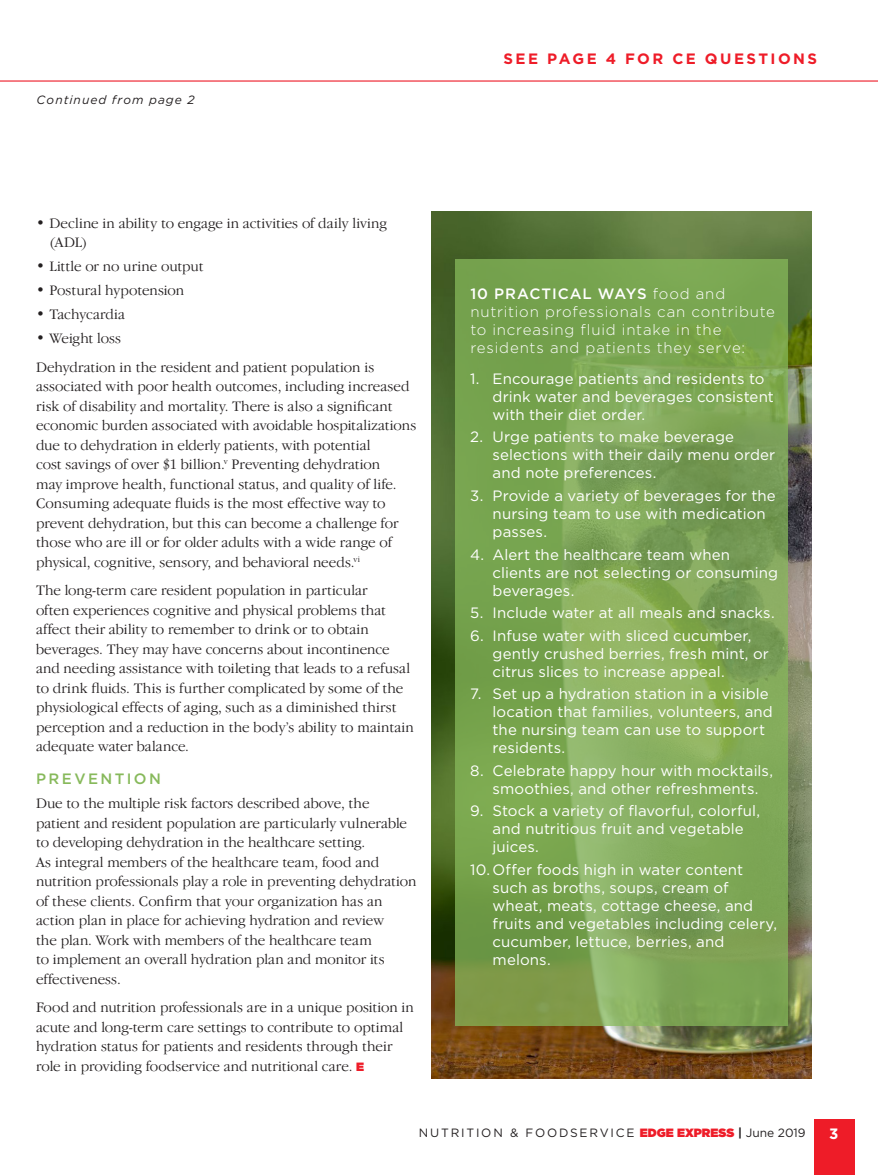
<style>
.page{position:relative;width:878px;height:1175px;background:#fff}
.page>*{position:absolute;margin:0;border:0;box-sizing:border-box;transform-origin:0 0}
.Body_Type{font:300 15px/19.5px "Garamond IT Cby BT";color:#231f20}
.Body_Bullet{font:15px/18px "Gotham";letter-spacing:.005em;color:#fff}
.Body_first_paragraph{font:300 15px/19.5px "Garamond IT Cby BT";color:#231f20}
.Body_Bullet-2{font:300 15px/19.5px "Garamond IT Cby BT";color:#231f20}
.Body_Type-2{font:300 15px/18px "Gotham";letter-spacing:.05em;color:#fff}
.Body-Departments{font:700 15px "Gotham";letter-spacing:.165em;color:#ee1c28}
.Subhead-Level_1{font:500 15px "Gotham";letter-spacing:.16em;color:#87b95b}
.t1{font:700 15px "Gotham";color:#fff}
.t2{font:12px "Gotham";letter-spacing:.15em;color:#231f20}
.t3{font:italic 12px "Gotham";letter-spacing:.09em;color:#231f20}
.s1{font-family:"Gotham";font-weight:900;font-size:12px;color:#ee1c28}
.s2{font-weight:500}
.s3{font-weight:900;color:#ee1c28}
.s4{font-weight:700;font-style:italic}
</style>
<div class="page">
<div style="left:814px;top:1118px;width:40px;height:56px;background:#ee1c28"></div>
<hr style="left:0;top:80px;width:878px;height:2px;background:#ee1c28">
<img style="left:431px;top:211px;width:380px;height:867px">
<svg style="left:455px;top:259px;width:332px;height:767px;background:#7da554"></svg>
<p class="t3" style="left:37px;top:94px;width:159px">Continued from page 2</p>
<p class="Body_Bullet-2" style="left:50px;top:213px;width:339px;text-indent:-14px">• Decline in ability to engage in activities of daily living (ADL)</p>
<p class="Body_Bullet-2" style="left:36px;top:256px;width:169px">• Little or no urine output</p>
<p class="Body_Bullet-2" style="left:36px;top:280px;width:150px">• Postural hypotension</p>
<p class="Body_Bullet-2" style="left:36px;top:304px;width:90px">• Tachycardia</p>
<p class="Body_Bullet-2" style="left:36px;top:328px;width:87px">• Weight loss</p>
<p class="Body_Type" style="left:36px;top:357px;width:382px">Dehydration in the resident and patient population is associated with poor health outcomes, including increased risk of disability and mortality. There is also a significant economic burden associated with avoidable hospitalizations due to dehydration in elderly patients, with potential<br>cost savings of over $1 billion.<sup>v</sup> Preventing dehydration<br>may improve health, functional status, and quality of life.<br>Consuming adequate fluids is the most effective way to prevent dehydration, but this can become a challenge for those who are ill or for older adults with a wide range of physical, cognitive, sensory, and behavioral needs.<sup>vi</sup></p>
<p class="Body_Type" style="left:36px;top:580px;width:379px">The long-term care resident population in particular<br>often experiences cognitive and physical problems that affect their ability to remember to drink or to obtain beverages. They may have concerns about incontinence and needing assistance with toileting that leads to a refusal to drink fluids. This is further complicated by some of the physiological effects of aging, such as a diminished thirst perception and a reduction in the body’s ability to maintain adequate water balance.</p>
<p class="Subhead-Level_1" style="left:36px;top:770px;width:126px">PREVENTION</p>
<p class="Body_first_paragraph" style="left:36px;top:793px;width:382px">Due to the multiple risk factors described above, the patient and resident population are particularly vulnerable to developing dehydration in the healthcare setting.<br>As integral members of the healthcare team, food and nutrition professionals play a role in preventing dehydration of these clients. Confirm that your organization has an action plan in place for achieving hydration and review<br>the plan. Work with members of the healthcare team<br>to implement an overall hydration plan and monitor its effectiveness.</p>
<p class="Body_Type" style="left:36px;top:997px;width:379px">Food and nutrition professionals are in a unique position in acute and long-term care settings to contribute to optimal hydration status for patients and residents through their role in providing foodservice and nutritional care. <span class="s1">E</span></p>
<p class="Body-Departments" style="left:503px;top:50px;width:315px">SEE PAGE 4 FOR CE QUESTIONS</p>
<p class="Body_Type-2" style="left:470px;top:284px;width:306px"><span class="s2">10 PRACTICAL WAYS</span> food and nutrition professionals can contribute to increasing fluid intake in the residents and patients they serve:</p>
<p class="Body_Bullet" style="left:492px;top:369px;width:283px;text-indent:-22px">1. Encourage patients and residents to drink water and beverages consistent with their diet order.</p>
<p class="Body_Bullet" style="left:492px;top:428px;width:284px;text-indent:-22px">2. Urge patients to make beverage selections with their daily menu order and note preferences.</p>
<p class="Body_Bullet" style="left:492px;top:486px;width:284px;text-indent:-22px">3. Provide a variety of beverages for the nursing team to use with medication passes.</p>
<p class="Body_Bullet" style="left:492px;top:545px;width:287px;text-indent:-22px">4. Alert the healthcare team when clients are not selecting or consuming beverages.</p>
<p class="Body_Bullet" style="left:470px;top:603px;width:306px">5. Include water at all meals and snacks.</p>
<p class="Body_Bullet" style="left:492px;top:626px;width:278px;text-indent:-22px">6. Infuse water with sliced cucumber, gently crushed berries, fresh mint, or citrus slices to increase appeal.</p>
<p class="Body_Bullet" style="left:492px;top:684px;width:282px;text-indent:-22px">7. Set up a hydration station in a visible location that families, volunteers, and the nursing team can use to support residents.</p>
<p class="Body_Bullet" style="left:470px;top:761px;width:304px;text-align:center">8. Celebrate happy hour with mocktails, smoothies, and other refreshments.</p>
<p class="Body_Bullet" style="left:492px;top:801px;width:269px;text-indent:-22px">9. Stock a variety of flavorful, colorful, and nutritious fruit and vegetable juices.</p>
<p class="Body_Bullet" style="left:492px;top:860px;width:286px;text-indent:-22px">10. Offer foods high in water content such as broths, soups, cream of wheat, meats, cottage cheese, and fruits and vegetables including celery, cucumber, lettuce, berries, and melons.</p>
<p class="t2" style="left:419px;top:1126px;width:388px">NUTRITION &amp; FOODSERVICE <span class="s3">EDGE EXPRESS</span> <span class="s4">|</span> June 2019</p>
<p class="t1" style="left:829px;top:1124px;width:11px">3</p>
</div>
